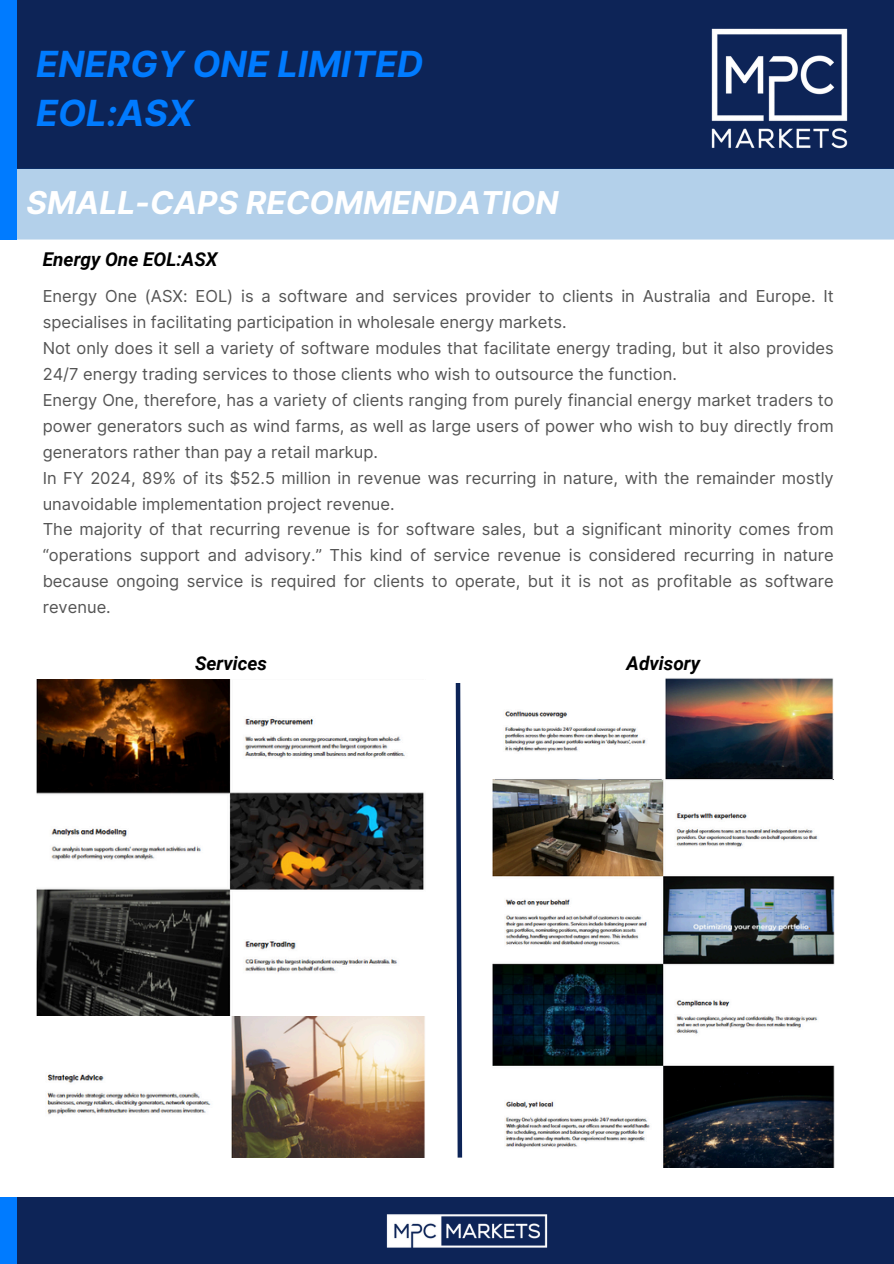
<style>
.page{position:relative;width:894px;height:1264px;background:#fff}
.page>*{position:absolute;margin:0;border:0;box-sizing:border-box;transform-origin:0 0}
.t1{font:italic 700 36px/49.5px "Inter";color:#007bff}
.t2{font:italic 700 31.5px "Inter";color:#fff}
.t3{font:italic 700 19.05px "Roboto";color:#000}
.t4{font:16.5px/25.8px "Inter";color:#545454}
</style>
<div class="page">
<div style="left:0;top:1197px;width:893px;height:66px;background:#0d2457"></div>
<div style="left:0;top:1197px;width:17px;height:66px;background:#007bff"></div>
<img style="left:386px;top:1214px;width:162px;height:34px">
<div style="left:0;top:0;width:893px;height:168px;background:#0d2457"></div>
<div style="left:17px;top:168px;width:876px;height:71px;background:#b3d0ea"></div>
<div style="left:0;top:0;width:17px;height:239px;background:#007bff"></div>
<img style="left:711px;top:28px;width:137px;height:121px">
<img style="left:37px;top:680px;width:387px;height:336px">
<img style="left:47px;top:1074px;width:185px;height:84px">
<img style="left:231px;top:1016px;width:194px;height:141px">
<img style="left:492px;top:779px;width:341px;height:388px">
<img style="left:504px;top:711px;width:142px;height:41px">
<img style="left:665px;top:678px;width:168px;height:101px">
<svg style="left:455px;top:683px;width:8px;height:475px"></svg>
<p class="t1" style="left:36px;top:39px;width:389px">ENERGY ONE LIMITED<br>EOL:ASX</p>
<p class="t2" style="left:26px;top:184px;width:533px">SMALL-CAPS RECOMMENDATION</p>
<p class="t3" style="left:43px;top:248px;width:176px">Energy One EOL:ASX</p>
<p class="t4" style="left:43px;top:283px;width:792px">Energy One (ASX: EOL) is a software and services provider to clients in Australia and Europe. It specialises in facilitating participation in wholesale energy markets.</p>
<p class="t4" style="left:43px;top:335px;width:792px">Not only does it sell a variety of software modules that facilitate energy trading, but it also provides<br>24/7 energy trading services to those clients who wish to outsource the function.</p>
<p class="t4" style="left:43px;top:387px;width:792px;text-align:justify">Energy One, therefore, has a variety of clients ranging from purely financial energy market traders to power generators such as wind farms, as well as large users of power who wish to buy directly from generators rather than pay a retail markup.</p>
<h3 class="t4" style="left:43px;top:465px;width:792px">In FY 2024, 89% of its $52.5 million in revenue was recurring in nature, with the remainder mostly unavoidable implementation project revenue.</h3>
<p class="t4" style="left:43px;top:516px;width:792px;text-align:justify">The majority of that recurring revenue is for software sales, but a significant minority comes from “operations support and advisory.” This kind of service revenue is considered recurring in nature because ongoing service is required for clients to operate, but it is not as profitable as software revenue.</p>
<h3 class="t3" style="left:195px;top:652px;width:74px">Services</h3>
<p class="t3" style="left:626px;top:652px;width:75px">Advisory</p>
</div>
